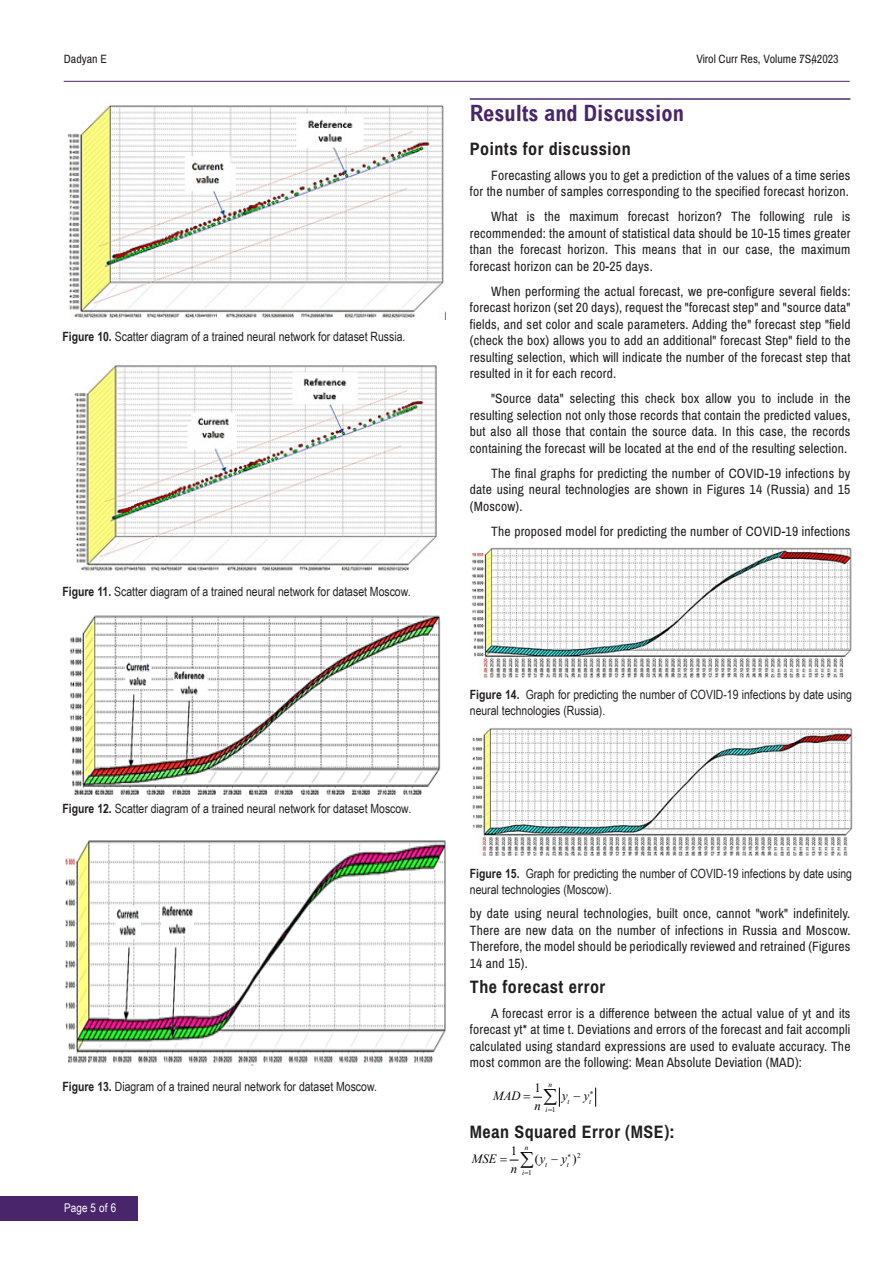
<style>
.page{position:relative;width:893px;height:1263px;background:#fff}
.page>*{position:absolute;margin:0;border:0;box-sizing:border-box;transform-origin:0 0}
.t1{font:700 condensed 22.5px "Arial";color:#49266c}
.t2{font:700 18px "Archivo Narrow";letter-spacing:.03em;color:#231f20}
.t3{font:13.5px/16.5px "Archivo Narrow";letter-spacing:.015em;color:#231f20;text-align:justify}
.t4{font:12.75px/16.2px "Arial Narrow";color:#231f20}
.t5{font:italic 12.6px "Times New Roman";letter-spacing:-.005em;color:#000}
.t6{font:12.6px "Times New Roman";color:#000}
.t7{font:12px "Archivo Narrow";color:#231f20}
.t8{font:12px "Arial Narrow";letter-spacing:.015em;color:#fff}
.t9{font:italic 7.35px "Times New Roman";color:#000}
.t10{font:7.35px "Times New Roman";color:#000}
.s1{font-weight:700}
.s2{font-style:italic}
.s3{font-style:normal}
</style>
<div class="page">
<hr style="left:64px;top:81px;width:786px;height:1px;background:#49266c">
<div style="left:0;top:1196px;width:137px;height:24px;background:#49266c"></div>
<hr style="left:470px;top:98px;width:380px;height:2px;background:#49266c">
<img style="left:67px;top:105px;width:378px;height:215px">
<img style="left:74px;top:363px;width:363px;height:208px">
<img style="left:471px;top:547px;width:381px;height:130px">
<img style="left:472px;top:728px;width:380px;height:128px">
<img style="left:70px;top:615px;width:370px;height:180px">
<img style="left:65px;top:840px;width:381px;height:225px">
<svg style="left:595px;top:1088px;width:1px;height:18px"></svg>
<svg style="left:533px;top:1088px;width:27px;height:19px"></svg>
<svg style="left:509px;top:1159px;width:10px;height:2px"></svg>
<p class="t7" style="left:64px;top:52px;width:45px">Dadyan E</p>
<p class="t7" style="left:696px;top:52px;width:143px">Virol Curr Res, Volume 7: S4, 2023</p>
<h1 class="t1" style="left:470px;top:100px;width:216px">Results and Discussion</h1>
<h2 class="t2" style="left:470px;top:137px;width:162px">Points for discussion</h2>
<p class="t3" style="left:470px;top:167px;width:382px;text-align:right">Forecasting allows you to get a prediction of the values of a time series<br>for the number of samples corresponding to the specified forecast horizon.</p>
<p class="t3" style="left:470px;top:208px;width:382px;text-indent:21px">What is the maximum forecast horizon? The following rule is recommended: the amount of statistical data should be 10-15 times greater than the forecast horizon. This means that in our case, the maximum forecast horizon can be 20-25 days.</p>
<p class="t3" style="left:470px;top:283px;width:382px;text-indent:21px">When performing the actual forecast, we pre-configure several fields: forecast horizon (set 20 days), request the "forecast step" and "source data" fields, and set color and scale parameters. Adding the" forecast step "field (check the box) allows you to add an additional" forecast Step" field to the resulting selection, which will indicate the number of the forecast step that resulted in it for each record.</p>
<p class="t3" style="left:470px;top:390px;width:382px;text-indent:21px">"Source data" selecting this check box allow you to include in the resulting selection not only those records that contain the predicted values, but also all those that contain the source data. In this case, the records containing the forecast will be located at the end of the resulting selection.</p>
<p class="t3" style="left:470px;top:465px;width:382px;text-indent:21px">The final graphs for predicting the number of COVID-19 infections by date using neural technologies are shown in Figures 14 (Russia) and 15 (Moscow).</p>
<p class="t3" style="left:491px;top:523px;width:361px">The proposed model for predicting the number of COVID-19 infections</p>
<p class="t4" style="left:63px;top:328px;width:344px"><span class="s1">Figure 10.</span> Scatter diagram of a trained neural network for dataset Russia.</p>
<p class="t4" style="left:63px;top:583px;width:350px"><span class="s1">Figure 11.</span> Scatter diagram of a trained neural network for dataset Moscow.</p>
<p class="t4" style="left:63px;top:800px;width:350px"><span class="s1">Figure 12.</span> Scatter diagram of a trained neural network for dataset Moscow.</p>
<p class="t4" style="left:63px;top:1078px;width:316px"><span class="s1">Figure 13.</span> Diagram of a trained neural network for dataset Moscow.</p>
<p class="t8" style="left:64px;top:1199px;width:54px">Page 5 of 6</p>
<p class="t4" style="left:470px;top:685px;width:384px"><span class="s1">Figure 14.</span> Graph for predicting the number of COVID-19 infections by date using neural technologies (Russia).</p>
<p class="t4" style="left:470px;top:865px;width:384px"><span class="s1">Figure 15.</span> Graph for predicting the number of COVID-19 infections by date using neural technologies (Moscow).</p>
<p class="t3" style="left:470px;top:906px;width:382px">by date using neural technologies, built once, cannot "work" indefinitely.<br>There are new data on the number of infections in Russia and Moscow.<br>Therefore, the model should be periodically reviewed and retrained (Figures 14 and 15).</p>
<h2 class="t2" style="left:470px;top:976px;width:137px">The forecast error</h2>
<p class="t3" style="left:470px;top:1005px;width:382px;text-indent:21px">A forecast error is a difference between the actual value of yt and its forecast yt* at time t. Deviations and errors of the forecast and fait accompli calculated using standard expressions are used to evaluate accuracy. The most common are the following: Mean Absolute Deviation (MAD):</p>
<p class="t10" style="left:552px;top:1105px;width:5px">1</p>
<p class="t6" style="left:535px;top:1079px;width:19px">1 <sup>n</sup></p>
<p class="t5" style="left:493px;top:1087px;width:29px">MAD</p>
<p class="t5" style="left:562px;top:1087px;width:7px">y</p>
<p class="t5" style="left:573px;top:1087px;width:17px">− y</p>
<p class="t5" style="left:535px;top:1097px;width:8px">n</p>
<h2 class="t2" style="left:470px;top:1121px;width:206px">Mean Squared Error (MSE):</h2>
<p class="t10" style="left:577px;top:1150px;width:5px">2</p>
<p class="t10" style="left:528px;top:1167px;width:5px">1</p>
<p class="t9" style="left:568px;top:1096px;width:4px">t</p>
<p class="t9" style="left:589px;top:1096px;width:4px">t</p>
<p class="t9" style="left:546px;top:1105px;width:4px">i</p>
<p class="t6" style="left:511px;top:1142px;width:8px">1</p>
<p class="t9" style="left:525px;top:1143px;width:5px">n</p>
<p class="t6" style="left:535px;top:1150px;width:12px">(<span class="s2">y</span></p>
<p class="t5" style="left:551px;top:1150px;width:27px">− y <span class="s3">)</span></p>
<p class="t5" style="left:472px;top:1150px;width:26px">MSE</p>
<p class="t9" style="left:545px;top:1159px;width:4px">t</p>
<p class="t9" style="left:567px;top:1159px;width:4px">t</p>
<p class="t5" style="left:511px;top:1160px;width:8px">n</p>
<p class="t9" style="left:522px;top:1168px;width:4px">i</p>
</div>
